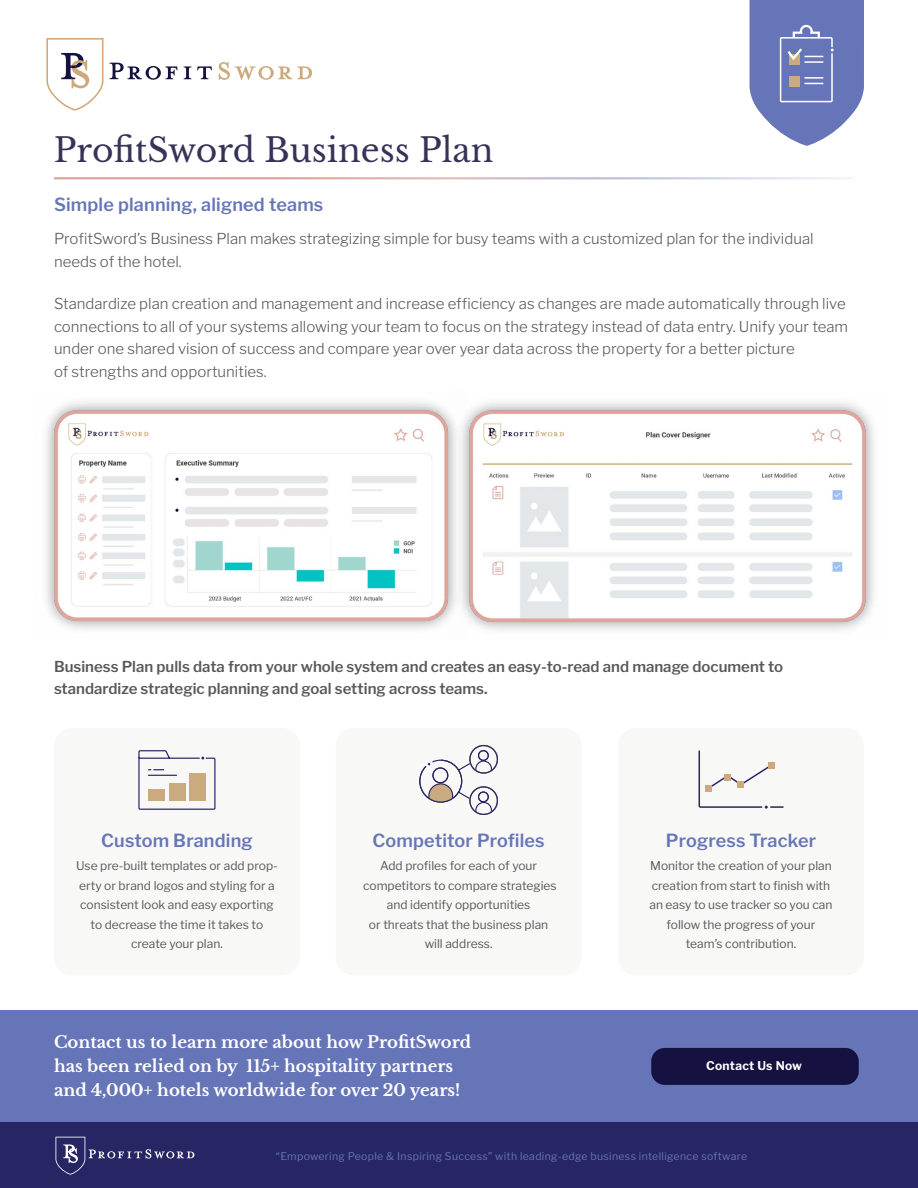
<style>
.page{position:relative;width:918px;height:1188px;background:#fff}
.page>*{position:absolute;margin:0;border:0;box-sizing:border-box;transform-origin:0 0}
.t1{font:33px "Libre Baskerville";color:#373358}
.t2{font:600 18px "Libre Franklin";letter-spacing:.01em;color:#6675b8}
.t3{font:700 16.5px/24px "Libre Baskerville";color:#fff}
.t4{font:300 15px/22.5px "Libre Franklin";color:#58595b}
.t5{font:600 15px/22.5px "Libre Franklin";color:#58595b}
.t6{font:12px/19.5px "Libre Franklin";color:#58595b;text-align:center}
.t7{font:700 12px "Libre Franklin";letter-spacing:.025em;color:#fff}
.t8{font:10.5px "Libre Franklin";letter-spacing:.03em;color:#6675b8}
</style>
<div class="page">
<div style="left:0;top:1121px;width:918px;height:67px;background:#272563"></div>
<svg style="left:55px;top:1137px;width:139px;height:38px"></svg>
<div style="left:0;top:1011px;width:918px;height:111px;background:#6675b8"></div>
<div style="left:651px;top:1048px;width:208px;height:37px;background:#151241;border-radius:14px"></div>
<img style="left:46px;top:402px;width:404px;height:228px">
<img style="left:450px;top:402px;width:424px;height:228px">
<div style="left:336px;top:728px;width:246px;height:247px;background:#f8f8f7;border-radius:18px"></div>
<div style="left:618px;top:728px;width:246px;height:247px;background:#f8f8f7;border-radius:18px"></div>
<div style="left:54px;top:728px;width:246px;height:247px;background:#f8f8f7;border-radius:18px"></div>
<svg style="left:419px;top:744px;width:79px;height:71px"></svg>
<svg style="left:698px;top:750px;width:86px;height:59px"></svg>
<svg style="left:138px;top:750px;width:78px;height:60px"></svg>
<svg style="left:110px;top:63px;width:68px;height:17px"></svg>
<svg style="left:184px;top:66px;width:7px;height:13px"></svg>
<svg style="left:197px;top:66px;width:15px;height:13px"></svg>
<svg style="left:219px;top:62px;width:93px;height:18px"></svg>
<svg style="left:46px;top:38px;width:58px;height:73px"></svg>
<svg style="left:750px;top:0;width:114px;height:146px;background:#808cc3"></svg>
<p class="t1" style="left:54px;top:130px;width:441px">ProfitSword Business Plan</p>
<p class="t2" style="left:54px;top:190px;width:271px">Simple planning, aligned teams</p>
<p class="t4" style="left:54px;top:226px;width:761px">ProfitSword’s Business Plan makes strategizing simple for busy teams with a customized plan for the individual needs of the hotel.</p>
<p class="t4" style="left:54px;top:291px;width:796px">Standardize plan creation and management and increase efficiency as changes are made automatically through live connections to all of your systems allowing your team to focus on the strategy instead of data entry. Unify your team under one shared vision of success and compare year over year data across the property for a better picture<br>of strengths and opportunities.</p>
<p class="t5" style="left:54px;top:654px;width:731px">Business Plan pulls data from your whole system and creates an easy-to-read and manage document to standardize strategic planning and goal setting across teams.</p>
<p class="t2" style="left:101px;top:827px;width:153px">Custom Branding</p>
<p class="t6" style="left:76px;top:855px;width:203px">Use pre-built templates or add prop&shy;erty or brand logos and styling for a consistent look and easy exporting to decrease the time it takes to create your plan.</p>
<p class="t2" style="left:372px;top:827px;width:174px">Competitor Profiles</p>
<p class="t6" style="left:363px;top:855px;width:195px">Add profiles for each of your competitors to compare strategies and identify opportunities<br>or threats that the business plan will address.</p>
<p class="t3" style="left:54px;top:1030px;width:419px">Contact us to learn more about how ProfitSword has been relied on by 115+ hospitality partners and 4,000+ hotels worldwide for over 20 years!</p>
<p class="t2" style="left:666px;top:827px;width:152px">Progress Tracker</p>
<p class="t6" style="left:649px;top:855px;width:185px">Monitor the creation of your plan creation from start to finish with an easy to use tracker so you can follow the progress of your team’s contribution.</p>
<p class="t7" style="left:706px;top:1056px;width:97px">Contact Us Now</p>
<p class="t8" style="left:276px;top:1148px;width:473px">“Empowering People &amp; Inspiring Success” with leading-edge business intelligence software</p>
</div>
